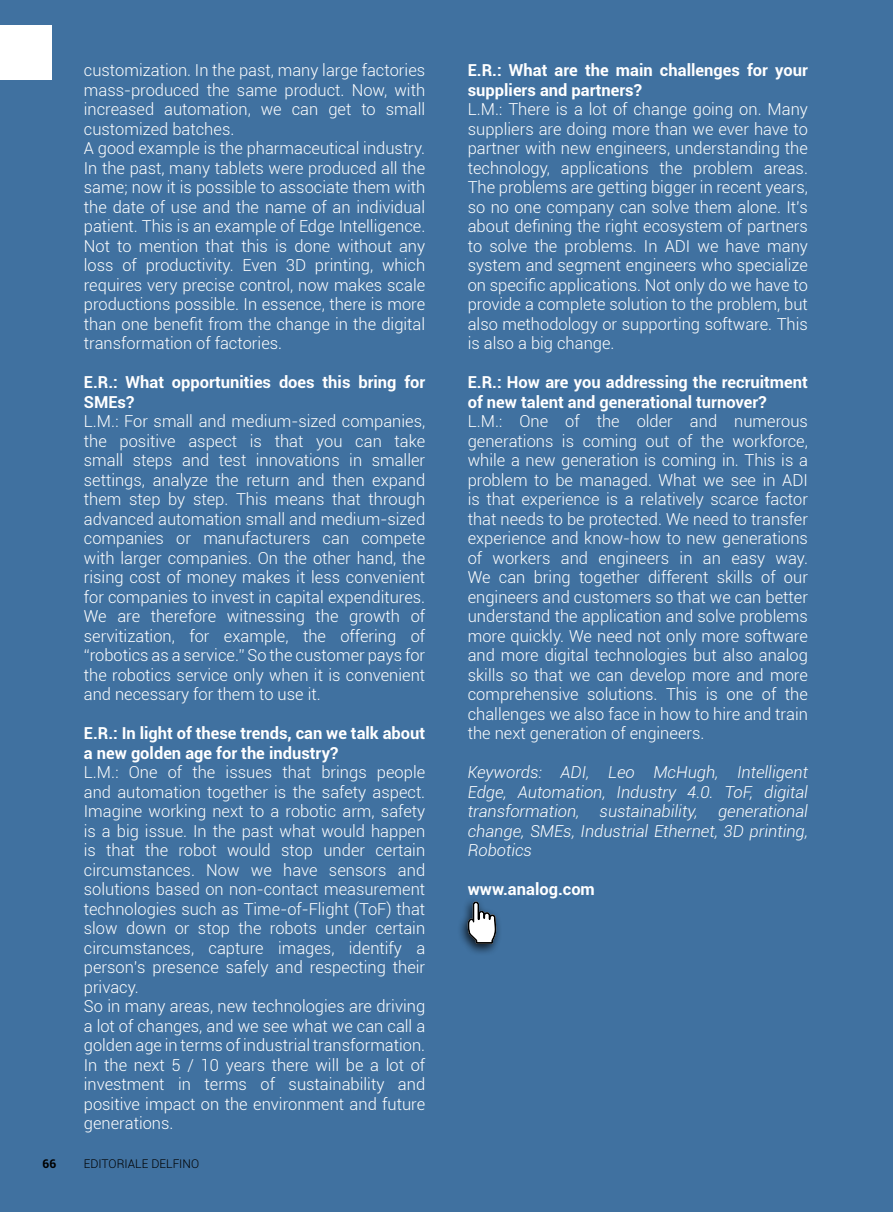
<style>
.page{position:relative;width:893px;height:1212px;background:#4071a0}
.page>*{position:absolute;margin:0;border:0;box-sizing:border-box;transform-origin:0 0}
.t1{font:300 16.5px/19.5px "Roboto";color:#fff;text-align:justify}
.t2{font:700 16.5px/19.5px "Roboto";color:#fff}
.t3{font:italic 300 16.5px/19.5px "Roboto";color:#fff;text-align:justify}
.t4{font:300 12px "Roboto";color:#000}
.t5{font:700 12px "Roboto";color:#000}
</style>
<div class="page">
<div style="left:0;top:26px;width:51px;height:54px;background:#fff"></div>
<div style="left:457px;top:896px;width:45px;height:60px;background:#000;opacity:.75"></div>
<svg style="left:468px;top:901px;width:28px;height:43px"></svg>
<hr style="left:892px;top:0;width:1px;height:1212px;background:#fff">
<p class="t1" style="left:84px;top:61px;width:343px;text-align:left">customization. In the past, many large factories mass-produced the same product. Now, with increased automation, we can get to small customized batches.<br>A good example is the pharmaceutical industry.<br>In the past, many tablets were produced all the same; now it is possible to associate them with the date of use and the name of an individual patient. This is an example of Edge Intelligence.<br>Not to mention that this is done without any loss of productivity. Even 3D printing, which requires very precise control, now makes scale productions possible. In essence, there is more than one benefit from the change in the digital transformation of factories.</p>
<p class="t2" style="left:84px;top:373px;width:343px">E.R.: What opportunities does this bring for<br>SMEs?</p>
<p class="t1" style="left:84px;top:412px;width:343px">L.M.: For small and medium-sized companies, the positive aspect is that you can take small steps and test innovations in smaller settings, analyze the return and then expand them step by step. This means that through advanced automation small and medium-sized companies or manufacturers can compete with larger companies. On the other hand, the rising cost of money makes it less convenient for companies to invest in capital expenditures.<br>We are therefore witnessing the growth of servitization, for example, the offering of “robotics as a service.” So the customer pays for the robotics service only when it is convenient and necessary for them to use it.</p>
<p class="t2" style="left:84px;top:724px;width:343px">E.R.: In light of these trends, can we talk about a new golden age for the industry?</p>
<p class="t1" style="left:84px;top:763px;width:343px;text-align:left">L.M.: One of the issues that brings people and automation together is the safety aspect.<br>Imagine working next to a robotic arm, safety is a big issue. In the past what would happen is that the robot would stop under certain circumstances. Now we have sensors and solutions based on non-contact measurement technologies such as Time-of-Flight (ToF) that slow down or stop the robots under certain circumstances, capture images, identify a person’s presence safely and respecting their privacy.<br>So in many areas, new technologies are driving a lot of changes, and we see what we can call a golden age in terms of industrial transformation.<br>In the next 5 / 10 years there will be a lot of investment in terms of sustainability and positive impact on the environment and future generations.</p>
<p class="t5" style="left:43px;top:1157px;width:15px">66</p>
<p class="t4" style="left:84px;top:1157px;width:117px">EDITORIALE DELFINO</p>
<p class="t2" style="left:468px;top:61px;width:342px">E.R.: What are the main challenges for your suppliers and partners?</p>
<p class="t1" style="left:468px;top:100px;width:342px">L.M.: There is a lot of change going on. Many suppliers are doing more than we ever have to partner with new engineers, understanding the technology, applications the problem areas.<br>The problems are getting bigger in recent years, so no one company can solve them alone. It’s about defining the right ecosystem of partners to solve the problems. In ADI we have many system and segment engineers who specialize on specific applications. Not only do we have to provide a complete solution to the problem, but also methodology or supporting software. This is also a big change.</p>
<p class="t2" style="left:468px;top:373px;width:342px">E.R.: How are you addressing the recruitment of new talent and generational turnover?</p>
<p class="t1" style="left:468px;top:412px;width:342px">L.M.: One of the older and numerous generations is coming out of the workforce, while a new generation is coming in. This is a problem to be managed. What we see in ADI is that experience is a relatively scarce factor that needs to be protected. We need to transfer experience and know-how to new generations of workers and engineers in an easy way.<br>We can bring together different skills of our engineers and customers so that we can better understand the application and solve problems more quickly. We need not only more software and more digital technologies but also analog skills so that we can develop more and more comprehensive solutions. This is one of the challenges we also face in how to hire and train the next generation of engineers.</p>
<p class="t3" style="left:468px;top:763px;width:342px">Keywords: ADI, Leo McHugh, Intelligent Edge, Automation, Industry 4.0. ToF, digital transformation, sustainability, generational change, SMEs, Industrial Ethernet, 3D printing, Robotics</p>
<p class="t2" style="left:468px;top:880px;width:129px">www.analog.com</p>
</div>
